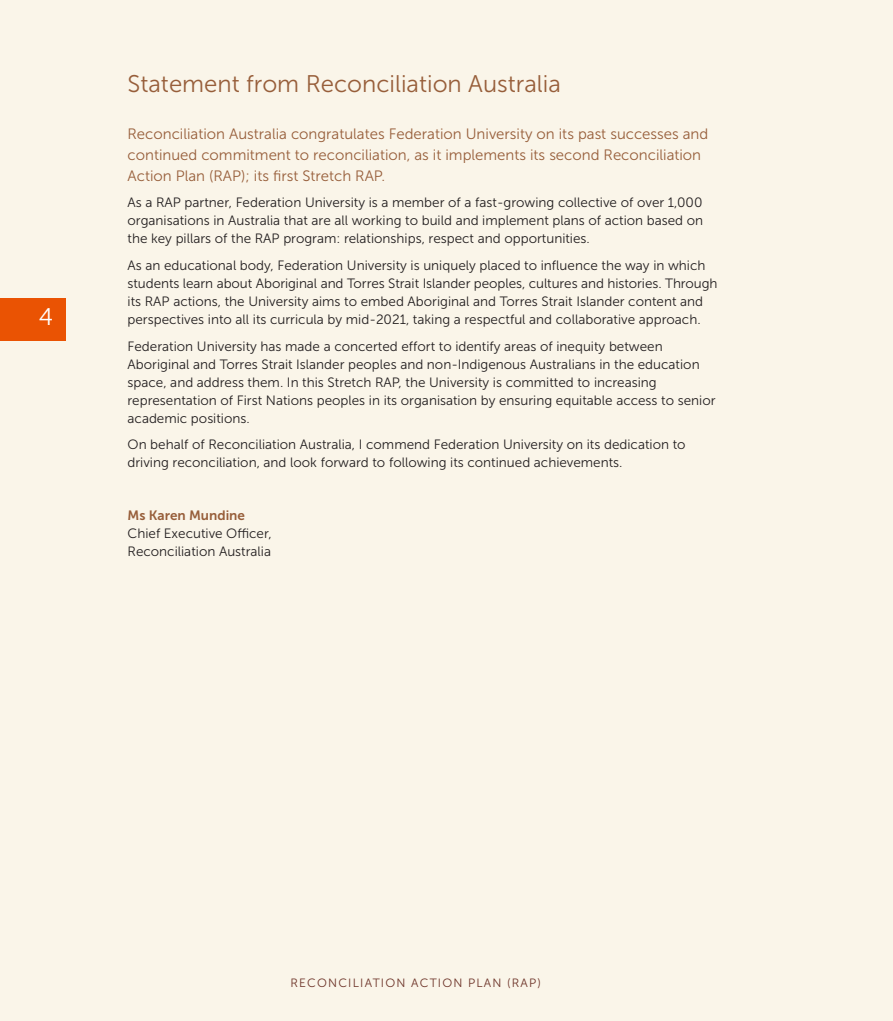
<style>
.page{position:relative;width:893px;height:1021px;background:#fff}
.page>*{position:absolute;margin:0;border:0;box-sizing:border-box;transform-origin:0 0}
.t1{font:24px "Museo Sans 300";color:#975e3a}
.t2{font:24px "Museo Sans 300";color:#fff}
.t3{font:15px/21px "Museo Sans 300";color:#975e3a}
.t4{font:13.5px/18px "Museo Sans 300";color:#231f20}
.t5{font:13.5px "Museo Sans 700";color:#975e3a}
.t6{font:12px "Museo Sans 300";letter-spacing:.1em;color:#6c3227}
</style>
<div class="page">
<div style="left:0;top:0;width:893px;height:1020px;background:#faf5e9"></div>
<div style="left:0;top:298px;width:65px;height:42px;background:#ea5303"></div>
<h1 class="t2" style="left:39px;top:308px;width:16px">4</h1>
<h1 class="t1" style="left:128px;top:75px;width:435px">Statement from Reconciliation Australia</h1>
<p class="t3" style="left:128px;top:125px;width:582px">Reconciliation Australia congratulates Federation University on its past successes and continued commitment to reconciliation, as it implements its second Reconciliation<br>Action Plan (RAP); its first Stretch RAP.</p>
<p class="t4" style="left:128px;top:195px;width:577px;text-align:justify">As a RAP partner, Federation University is a member of a fast-growing collective of over 1,000 organisations in Australia that are all working to build and implement plans of action based on the key pillars of the RAP program: relationships, respect and opportunities.</p>
<p class="t4" style="left:128px;top:257px;width:592px">As an educational body, Federation University is uniquely placed to influence the way in which students learn about Aboriginal and Torres Strait Islander peoples, cultures and histories. Through its RAP actions, the University aims to embed Aboriginal and Torres Strait Islander content and perspectives into all its curricula by mid-2021, taking a respectful and collaborative approach.</p>
<p class="t4" style="left:128px;top:338px;width:589px">Federation University has made a concerted effort to identify areas of inequity between Aboriginal and Torres Strait Islander peoples and non-Indigenous Australians in the education space, and address them. In this Stretch RAP, the University is committed to increasing representation of First Nations peoples in its organisation by ensuring equitable access to senior academic positions.</p>
<p class="t4" style="left:128px;top:436px;width:560px">On behalf of Reconciliation Australia, I commend Federation University on its dedication to driving reconciliation, and look forward to following its continued achievements.</p>
<p class="t5" style="left:128px;top:510px;width:119px">Ms Karen Mundine</p>
<p class="t4" style="left:128px;top:525px;width:146px">Chief Executive Officer,<br>Reconciliation Australia</p>
<p class="t6" style="left:290px;top:978px;width:252px">RECONCILIATION ACTION PLAN (RAP)</p>
</div>
